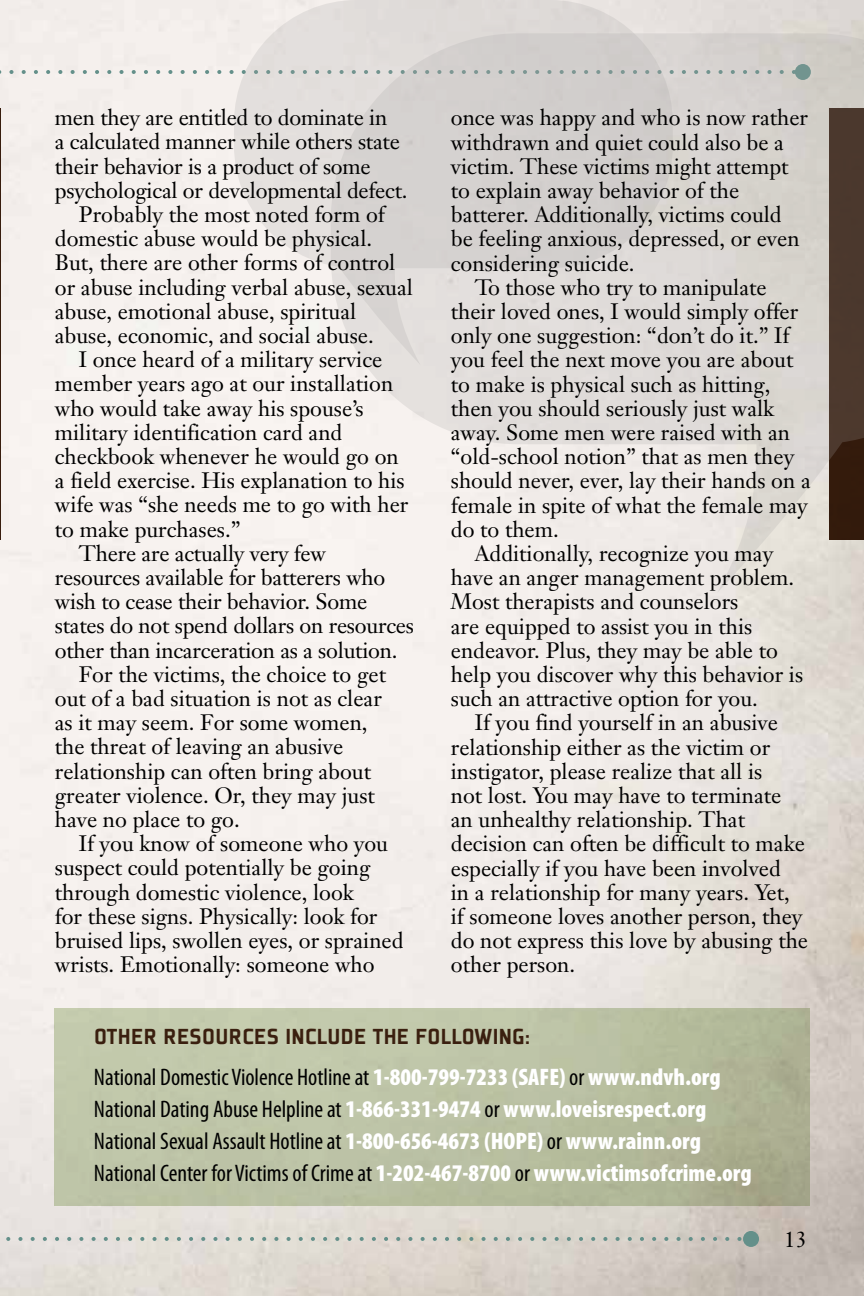
<style>
.page{position:relative;width:864px;height:1296px;background:#fff}
.page>*{position:absolute;margin:0;border:0;box-sizing:border-box;transform-origin:0 0}
.t1{font:900 condensed 24px/32px "Myriad Pro";color:#fff}
.t2{font:900 24px "Plexes Pro";letter-spacing:.015em;color:#3a1f0f}
.t3{font:22px "Janson Text";color:#000}
.s1{font-weight:400;color:#000}
</style>
<div class="page">
<hr style="left:0;top:108px;width:1px;height:432px;background:#3a1f0f">
<svg style="left:0;top:70px;width:234px;height:4px"></svg>
<svg style="left:0;top:1237px;width:743px;height:4px;background:#bec5be"></svg>
<div style="left:743px;top:1231px;width:16px;height:16px;background:#64908a;border-radius:50%"></div>
<svg style="left:331px;top:33px;width:533px;height:560px;background:#d7d1cc"></svg>
<svg style="left:234px;top:0;width:439px;height:365px;background:#ddd9d6"></svg>
<div style="left:54px;top:1008px;width:756px;height:198px;background:linear-gradient(to right,#c5cdb0,#aeb395)"></div>
<p class="t3" style="left:55px;top:104px;width:334px">men they are entitled to dominate in</p>
<p class="t3" style="left:55px;top:128px;width:347px">a calculated manner while others state</p>
<p class="t3" style="left:55px;top:152px;width:317px">their behavior is a product of some</p>
<p class="t3" style="left:55px;top:176px;width:354px">psychological or developmental defect.</p>
<p class="t3" style="left:79px;top:200px;width:307px">Probably the most noted form of</p>
<p class="t3" style="left:55px;top:225px;width:319px">domestic abuse would be physical.</p>
<p class="t3" style="left:55px;top:249px;width:342px">But, there are other forms of control</p>
<p class="t3" style="left:55px;top:273px;width:360px">or abuse including verbal abuse, sexual</p>
<p class="t3" style="left:55px;top:297px;width:303px">abuse, emotional abuse, spiritual</p>
<p class="t3" style="left:55px;top:321px;width:320px">abuse, economic, and social abuse.</p>
<p class="t3" style="left:79px;top:346px;width:305px">I once heard of a military service</p>
<p class="t3" style="left:55px;top:370px;width:340px">member years ago at our installation</p>
<p class="t3" style="left:55px;top:394px;width:310px">who would take away his spouse’s</p>
<p class="t3" style="left:55px;top:418px;width:289px">military identification card and</p>
<p class="t3" style="left:55px;top:442px;width:345px">checkbook whenever he would go on</p>
<p class="t3" style="left:55px;top:467px;width:351px">a field exercise. His explanation to his</p>
<p class="t3" style="left:55px;top:491px;width:355px">wife was “she needs me to go with her</p>
<p class="t3" style="left:55px;top:515px;width:187px">to make purchases.”</p>
<p class="t3" style="left:79px;top:539px;width:249px">There are actually very few</p>
<p class="t3" style="left:55px;top:563px;width:332px">resources available for batterers who</p>
<p class="t3" style="left:55px;top:588px;width:314px">wish to cease their behavior. Some</p>
<p class="t3" style="left:55px;top:612px;width:361px">states do not spend dollars on resources</p>
<p class="t3" style="left:55px;top:636px;width:344px">other than incarceration as a solution.</p>
<p class="t3" style="left:79px;top:660px;width:309px">For the victims, the choice to get</p>
<p class="t3" style="left:55px;top:684px;width:329px">out of a bad situation is not as clear</p>
<p class="t3" style="left:55px;top:709px;width:314px">as it may seem. For some women,</p>
<p class="t3" style="left:55px;top:733px;width:290px">the threat of leaving an abusive</p>
<p class="t3" style="left:55px;top:757px;width:318px">relationship can often bring about</p>
<p class="t3" style="left:55px;top:781px;width:322px">greater violence. Or, they may just</p>
<p class="t3" style="left:55px;top:805px;width:186px">have no place to go.</p>
<p class="t3" style="left:79px;top:830px;width:311px">If you know of someone who you</p>
<p class="t3" style="left:55px;top:854px;width:317px">suspect could potentially be going</p>
<p class="t3" style="left:55px;top:878px;width:301px">through domestic violence, look</p>
<p class="t3" style="left:55px;top:902px;width:324px">for these signs. Physically: look for</p>
<p class="t3" style="left:55px;top:926px;width:350px">bruised lips, swollen eyes, or sprained</p>
<p class="t3" style="left:55px;top:951px;width:321px">wrists. Emotionally: someone who</p>
<p class="t3" style="left:451px;top:104px;width:359px">once was happy and who is now rather</p>
<p class="t3" style="left:451px;top:128px;width:335px">withdrawn and quiet could also be a</p>
<p class="t3" style="left:451px;top:152px;width:339px">victim. These victims might attempt</p>
<p class="t3" style="left:451px;top:176px;width:290px">to explain away behavior of the</p>
<p class="t3" style="left:451px;top:201px;width:332px">batterer. Additionally, victims could</p>
<p class="t3" style="left:451px;top:225px;width:350px">be feeling anxious, depressed, or even</p>
<p class="t3" style="left:451px;top:249px;width:185px">considering suicide.</p>
<p class="t3" style="left:475px;top:273px;width:293px">To those who try to manipulate</p>
<p class="t3" style="left:451px;top:297px;width:349px">their loved ones, I would simply offer</p>
<p class="t3" style="left:451px;top:322px;width:340px">only one suggestion: “don’t do it.” If</p>
<p class="t3" style="left:451px;top:346px;width:344px">you feel the next move you are about</p>
<p class="t3" style="left:451px;top:370px;width:321px">to make is physical such as hitting,</p>
<p class="t3" style="left:451px;top:394px;width:325px">then you should seriously just walk</p>
<p class="t3" style="left:451px;top:418px;width:341px">away. Some men were raised with an</p>
<p class="t3" style="left:451px;top:443px;width:345px">“old-school notion” that as men they</p>
<p class="t3" style="left:451px;top:467px;width:361px">should never, ever, lay their hands on a</p>
<p class="t3" style="left:451px;top:491px;width:358px">female in spite of what the female may</p>
<p class="t3" style="left:451px;top:515px;width:109px">do to them.</p>
<p class="t3" style="left:475px;top:539px;width:300px">Additionally, recognize you may</p>
<p class="t3" style="left:451px;top:564px;width:345px">have an anger management problem.</p>
<p class="t3" style="left:451px;top:588px;width:289px">Most therapists and counselors</p>
<p class="t3" style="left:451px;top:612px;width:303px">are equipped to assist you in this</p>
<p class="t3" style="left:451px;top:636px;width:328px">endeavor. Plus, they may be able to</p>
<p class="t3" style="left:451px;top:660px;width:354px">help you discover why this behavior is</p>
<p class="t3" style="left:451px;top:685px;width:309px">such an attractive option for you.</p>
<p class="t3" style="left:475px;top:709px;width:305px">If you find yourself in an abusive</p>
<p class="t3" style="left:451px;top:733px;width:321px">relationship either as the victim or</p>
<p class="t3" style="left:451px;top:757px;width:313px">instigator, please realize that all is</p>
<p class="t3" style="left:451px;top:781px;width:332px">not lost. You may have to terminate</p>
<p class="t3" style="left:451px;top:806px;width:296px">an unhealthy relationship. That</p>
<p class="t3" style="left:451px;top:830px;width:355px">decision can often be difficult to make</p>
<p class="t3" style="left:451px;top:854px;width:331px">especially if you have been involved</p>
<p class="t3" style="left:451px;top:878px;width:340px">in a relationship for many years. Yet,</p>
<p class="t3" style="left:451px;top:902px;width:353px">if someone loves another person, they</p>
<p class="t3" style="left:451px;top:927px;width:359px">do not express this love by abusing the</p>
<p class="t3" style="left:451px;top:951px;width:126px">other person.</p>
<p class="t2" style="left:94px;top:1022px;width:438px">OTHER RESOURCES INCLUDE THE FOLLOWING:</p>
<p class="t1" style="left:94px;top:1061px;width:659px"><span class="s1">National Domestic Violence Hotline at</span> 1-800-799-7233 (SAFE) <span class="s1">or</span> www.ndvh.org <span class="s1">National Dating Abuse Helpline at</span> 1-866-331-9474 <span class="s1">or</span> www.loveisrespect.org <span class="s1">National Sexual Assault Hotline at</span> 1-800-656-4673 (HOPE) <span class="s1">or</span> www.rainn.org <span class="s1">National Center for Victims of Crime at</span> 1-202-467-8700 <span class="s1">or</span> www.victimsofcrime.org</p>
<p class="t3" style="left:784px;top:1226px;width:24px">13</p>
</div>
